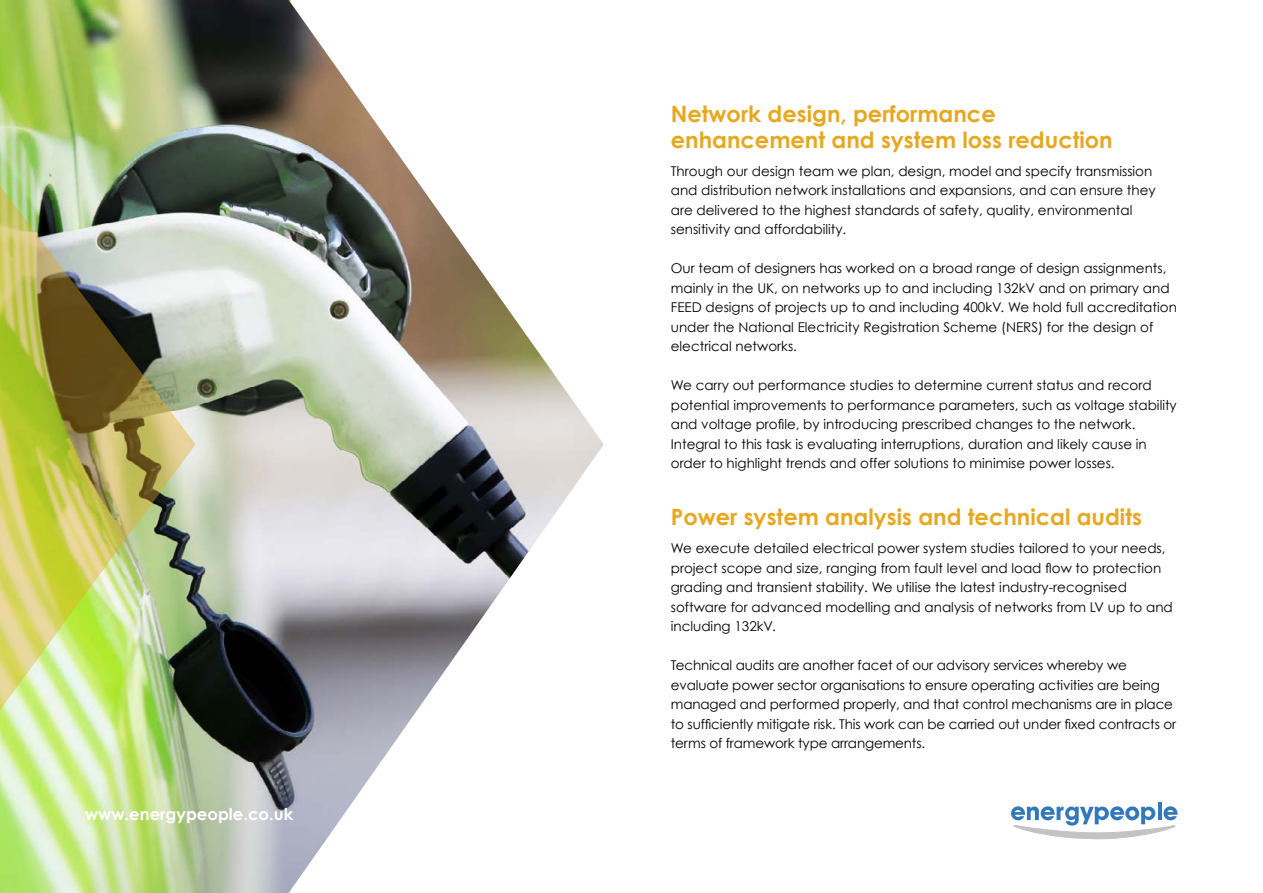
<style>
.page{position:relative;width:1263px;height:893px;background:#fff}
.page>*{position:absolute;margin:0;border:0;box-sizing:border-box;transform-origin:0 0}
.t1{font:700 22.5px/25.5px "Century Gothic";color:#e6a821}
.t2{font:700 16.5px "Century Gothic";color:#fff}
.t3{font:13.5px/19.5px "Century Gothic";color:#000}
</style>
<div class="page">
<img style="left:0;top:0;width:604px;height:893px">
<svg style="left:1158px;top:802px;width:3px;height:4px"></svg>
<svg style="left:1011px;top:806px;width:166px;height:33px"></svg>
<img style="left:0;top:186px;width:196px;height:524px">
<p class="t2" style="left:85px;top:804px;width:210px">www.energypeople.co.uk</p>
<h1 class="t1" style="left:671px;top:101px;width:443px">Network design, performance enhancement and system loss reduction</h1>
<p class="t3" style="left:671px;top:161px;width:486px">Through our design team we plan, design, model and specify transmission and distribution network installations and expansions, and can ensure they are delivered to the highest standards of safety, quality, environmental sensitivity and affordability.</p>
<p class="t3" style="left:671px;top:258px;width:508px">Our team of designers has worked on a broad range of design assignments, mainly in the UK, on networks up to and including 132kV and on primary and FEED designs of projects up to and including 400kV. We hold full accreditation under the National Electricity Registration Scheme (NERS) for the design of electrical networks.</p>
<p class="t3" style="left:671px;top:375px;width:507px">We carry out performance studies to determine current status and record potential improvements to performance parameters, such as voltage stability and voltage profile, by introducing prescribed changes to the network.<br>Integral to this task is evaluating interruptions, duration and likely cause in order to highlight trends and offer solutions to minimise power losses.</p>
<h1 class="t1" style="left:671px;top:504px;width:473px">Power system analysis and technical audits</h1>
<p class="t3" style="left:671px;top:538px;width:503px">We execute detailed electrical power system studies tailored to your needs, project scope and size, ranging from fault level and load flow to protection grading and transient stability. We utilise the latest industry-recognised software for advanced modelling and analysis of networks from LV up to and including 132kV.</p>
<p class="t3" style="left:671px;top:655px;width:507px">Technical audits are another facet of our advisory services whereby we evaluate power sector organisations to ensure operating activities are being managed and performed properly, and that control mechanisms are in place to sufficiently mitigate risk. This work can be carried out under fixed contracts or terms of framework type arrangements.</p>
</div>
